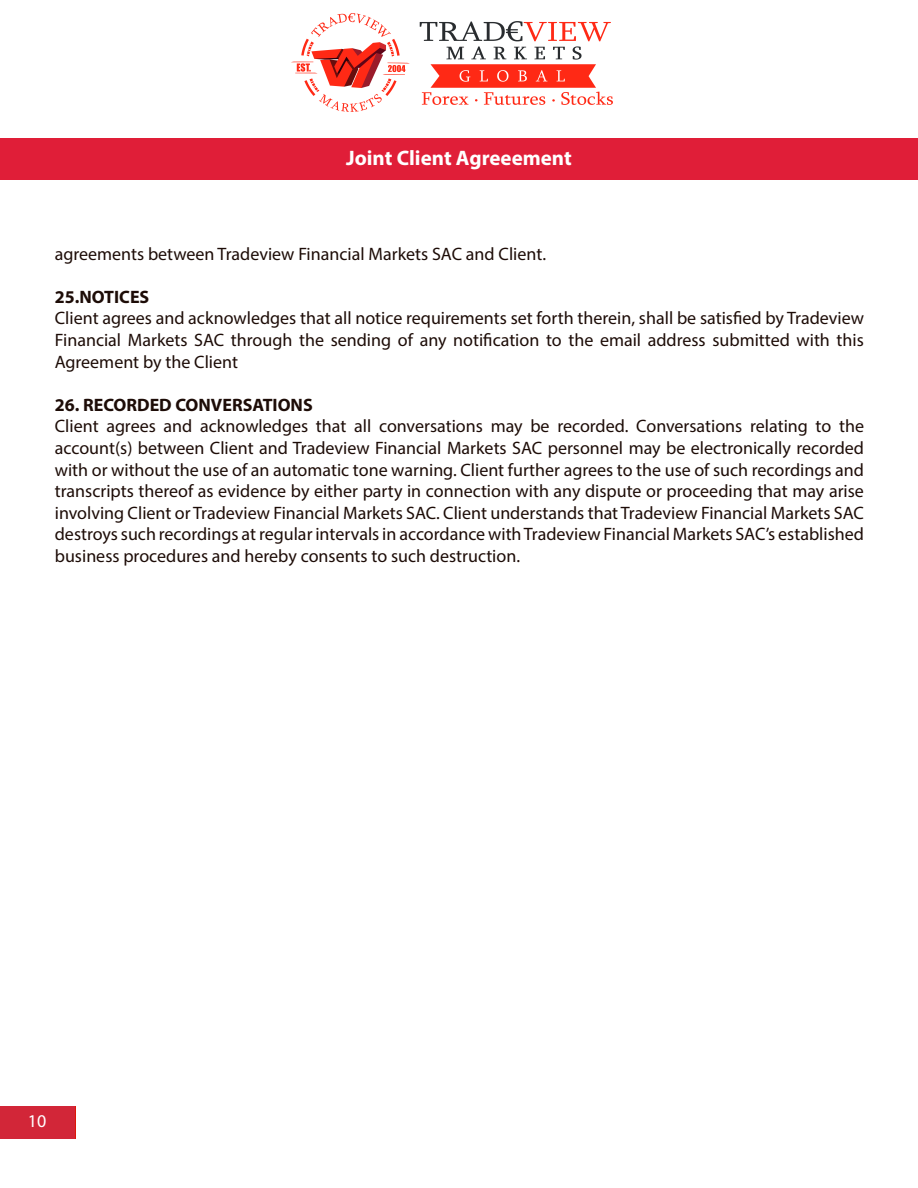
<style>
.page{position:relative;width:918px;height:1188px;background:#fff}
.page>*{position:absolute;margin:0;border:0;box-sizing:border-box;transform-origin:0 0}
.t1{font:700 21px "Myriad Pro";color:#fff}
.t2{font:18px/21.6px "Myriad Pro";color:#1d0c07;text-align:justify}
.t3{font:700 18px "Myriad Pro";color:#1d0c07}
.t4{font:18px "Myriad Pro";color:#fff}
</style>
<div class="page">
<div style="left:0;top:1106px;width:75px;height:32px;background:#d22638"></div>
<div style="left:0;top:138px;width:915px;height:42px;background:#e01e38"></div>
<hr style="left:915px;top:138px;width:3px;height:42px;background:#e01e38">
<img style="left:292px;top:13px;width:321px;height:99px">
<p class="t1" style="left:346px;top:144px;width:227px">Joint Client Agreeement</p>
<p class="t2" style="left:55px;top:242px;width:493px">agreements between Tradeview Financial Markets SAC and Client.</p>
<p class="t3" style="left:55px;top:285px;width:96px">25.NOTICES</p>
<p class="t2" style="left:55px;top:307px;width:811px">Client agrees and acknowledges that all notice requirements set forth therein, shall be satisfied by Tradeview Financial Markets SAC through the sending of any notification to the email address submitted with this Agreement by the Client</p>
<p class="t3" style="left:55px;top:393px;width:259px">26. RECORDED CONVERSATIONS</p>
<p class="t2" style="left:55px;top:415px;width:811px">Client agrees and acknowledges that all conversations may be recorded. Conversations relating to the account(s) between Client and Tradeview Financial Markets SAC personnel may be electronically recorded with or without the use of an automatic tone warning. Client further agrees to the use of such recordings and transcripts thereof as evidence by either party in connection with any dispute or proceeding that may arise involving Client or Tradeview Financial Markets SAC. Client understands that Tradeview Financial Markets SAC destroys such recordings at regular intervals in accordance with Tradeview Financial Markets SAC’s established business procedures and hereby consents to such destruction.</p>
<p class="t4" style="left:29px;top:1110px;width:20px">10</p>
</div>
